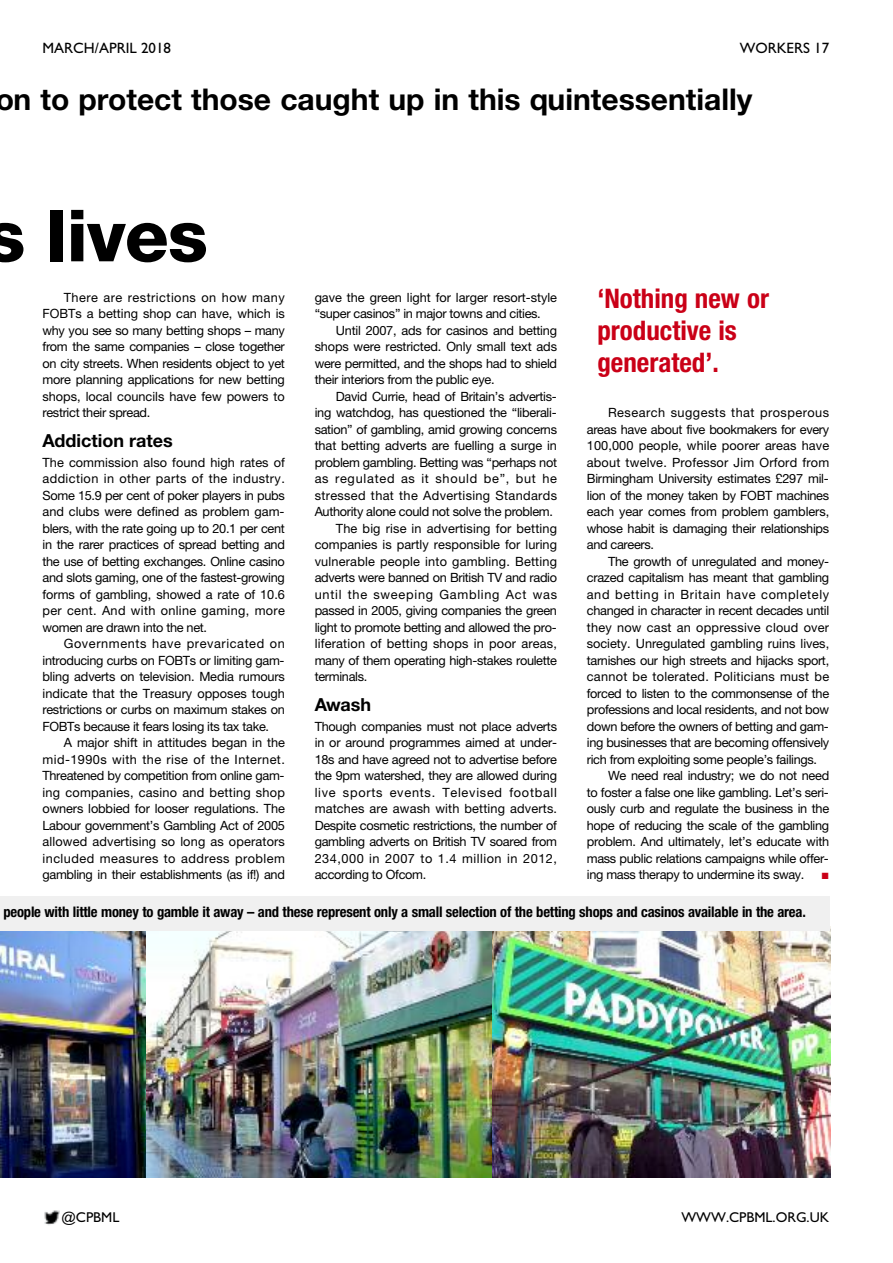
<style>
.page{position:relative;width:893px;height:1263px;background:#fff}
.page>*{position:absolute;margin:0;border:0;box-sizing:border-box;transform-origin:0 0}
.t1{font:800 72px "Helvetica Neue CE";letter-spacing:-.015em;color:#000}
.t2{font:700 30px "Helvetica Neue CE";color:#000}
.t3{font:700 condensed 27px/32.4px "Helvetica Neue LT Std";color:#ca0017}
.t4{font:700 18px "Helvetica Neue CE";color:#000}
.t5{font:15px "Gill Sans";color:#000}
.t6{font:700 condensed 14.7px "Helvetica Neue LT Std";letter-spacing:-.015em;color:#000}
.t7{font:14.25px "Gill Sans";color:#000}
.t8{font:12.75px/16.5px "Helvetica Neue CE";letter-spacing:-.025em;color:#000;text-align:justify}
.t9{font:12.75px "Helvetica Neue CE";color:#000}
.t10{font:12.75px/16.5px "Helvetica Neue CE";letter-spacing:-.005em;color:#000}
.t11{font:12.75px "Helvetica Neue CE";letter-spacing:.015em;color:#000}
.t12{font:12.75px "Helvetica Neue CE";letter-spacing:.02em;color:#000}
.t13{font:12.75px "Helvetica Neue CE";letter-spacing:.06em;color:#000}
.t14{font:12.75px "Helvetica Neue CE";letter-spacing:.025em;color:#000}
.t15{font:12.75px "Helvetica Neue CE";letter-spacing:.01em;color:#000}
.t16{font:12.75px "Helvetica Neue CE";letter-spacing:.05em;color:#000}
.s1{font-family:"Times New Roman";font-weight:700;font-size:13.5px;color:#ca0017}
</style>
<div class="page">
<img style="left:44px;top:1210px;width:16px;height:15px">
<img style="left:0;top:931px;width:147px;height:247px">
<img style="left:147px;top:931px;width:345px;height:247px">
<img style="left:492px;top:927px;width:339px;height:251px">
<div style="left:0;top:896px;width:829px;height:35px;background:#f0f0f0"></div>
<p class="t5" style="left:43px;top:39px;width:130px">MARCH/APRIL 2018</p>
<p class="t5" style="left:740px;top:39px;width:91px">WORKERS 17</p>
<h2 class="t2" style="left:-5px;top:89px;width:759px">on to protect those caught up in this quintessentially</h2>
<h1 class="t1" style="left:-15px;top:210px;width:224px">s lives</h1>
<p class="t8" style="left:43px;top:290px;width:244px;text-indent:21px">There are restrictions on how many FOBTs a betting shop can have, which is why you see so many betting shops – many from the same companies – close together on city streets. When residents object to yet more planning applications for new betting shops, local councils have few powers to restrict their spread.</p>
<h3 class="t4" style="left:43px;top:434px;width:132px">Addiction rates</h3>
<p class="t8" style="left:43px;top:455px;width:244px">The commission also found high rates of addiction in other parts of the industry.<br>Some 15.9 per cent of poker players in pubs and clubs were defined as problem gam&shy;blers, with the rate going up to 20.1 per cent in the rarer practices of spread betting and the use of betting exchanges. Online casino and slots gaming, one of the fastest-growing forms of gambling, showed a rate of 10.6 per cent. And with online gaming, more women are drawn into the net.</p>
<p class="t8" style="left:43px;top:636px;width:244px;text-indent:21px">Governments have prevaricated on introducing curbs on FOBTs or limiting gam&shy;bling adverts on television. Media rumours indicate that the Treasury opposes tough restrictions or curbs on maximum stakes on FOBTs because it fears losing its tax take.</p>
<p class="t8" style="left:43px;top:735px;width:244px;text-indent:21px">A major shift in attitudes began in the mid-1990s with the rise of the Internet.<br>Threatened by competition from online gam&shy;ing companies, casino and betting shop owners lobbied for looser regulations. The Labour government’s Gambling Act of 2005 allowed advertising so long as operators included measures to address problem gambling in their establishments (as if!) and</p>
<p class="t10" style="left:315px;top:290px;width:244px">gave the green light for larger resort-style “super casinos” in major towns and cities.</p>
<p class="t8" style="left:315px;top:323px;width:244px;text-indent:21px">Until 2007, ads for casinos and betting shops were restricted. Only small text ads were permitted, and the shops had to shield their interiors from the public eye.</p>
<p class="t8" style="left:336px;top:389px;width:222px">David Currie, head of Britain’s advertis-</p>
<p class="t8" style="left:315px;top:405px;width:244px">ing watchdog, has questioned the “liberali-</p>
<p class="t8" style="left:315px;top:422px;width:244px">sation” of gambling, amid growing concerns</p>
<p class="t8" style="left:315px;top:438px;width:244px">that betting adverts are fuelling a surge in</p>
<p class="t8" style="left:315px;top:455px;width:244px">problem gambling. Betting was “perhaps not</p>
<p class="t13" style="left:315px;top:474px;width:244px">as regulated as it should be”, but he</p>
<p class="t14" style="left:315px;top:490px;width:244px">stressed that the Advertising Standards</p>
<p class="t8" style="left:315px;top:504px;width:240px">Authority alone could not solve the problem.</p>
<p class="t15" style="left:336px;top:523px;width:223px">The big rise in advertising for betting</p>
<p class="t9" style="left:315px;top:540px;width:244px">companies is partly responsible for luring</p>
<p class="t11" style="left:315px;top:556px;width:244px">vulnerable people into gambling. Betting</p>
<p class="t8" style="left:315px;top:570px;width:244px">adverts were banned on British TV and radio</p>
<p class="t13" style="left:315px;top:589px;width:244px">until the sweeping Gambling Act was</p>
<p class="t8" style="left:315px;top:603px;width:244px">passed in 2005, giving companies the green</p>
<p class="t8" style="left:315px;top:620px;width:244px">light to promote betting and allowed the pro-</p>
<p class="t11" style="left:315px;top:639px;width:244px">liferation of betting shops in poor areas,</p>
<p class="t8" style="left:315px;top:653px;width:244px">many of them operating high-stakes roulette</p>
<p class="t8" style="left:315px;top:669px;width:54px">terminals.</p>
<h3 class="t4" style="left:315px;top:698px;width:58px">Awash</h3>
<p class="t8" style="left:315px;top:719px;width:244px">Though companies must not place adverts in or around programmes aimed at under-18s and have agreed not to advertise before the 9pm watershed, they are allowed during live sports events. Televised football matches are awash with betting adverts.<br>Despite cosmetic restrictions, the number of gambling adverts on British TV soared from 234,000 in 2007 to 1.4 million in 2012, according to Ofcom.</p>
<h3 class="t3" style="left:597px;top:284px;width:173px">‘Nothing new or productive is generated’.</h3>
<p class="t8" style="left:587px;top:405px;width:244px;text-indent:21px">Research suggests that prosperous areas have about five bookmakers for every 100,000 people, while poorer areas have about twelve. Professor Jim Orford from Birmingham University estimates £297 mil&shy;lion of the money taken by FOBT machines each year comes from problem gamblers, whose habit is damaging their relationships and careers.</p>
<p class="t8" style="left:608px;top:554px;width:223px">The growth of unregulated and money-</p>
<p class="t8" style="left:587px;top:570px;width:244px">crazed capitalism has meant that gambling</p>
<p class="t16" style="left:587px;top:589px;width:244px">and betting in Britain have completely</p>
<p class="t8" style="left:587px;top:603px;width:244px">changed in character in recent decades until</p>
<p class="t12" style="left:587px;top:622px;width:244px">they now cast an oppressive cloud over</p>
<p class="t9" style="left:587px;top:639px;width:244px">society. Unregulated gambling ruins lives,</p>
<p class="t8" style="left:587px;top:653px;width:244px">tarnishes our high streets and hijacks sport,</p>
<p class="t12" style="left:587px;top:672px;width:244px">cannot be tolerated. Politicians must be</p>
<p class="t8" style="left:587px;top:686px;width:244px">forced to listen to the commonsense of the</p>
<p class="t8" style="left:587px;top:702px;width:244px">professions and local residents, and not bow</p>
<p class="t8" style="left:587px;top:719px;width:244px">down before the owners of betting and gam-</p>
<p class="t8" style="left:587px;top:735px;width:244px">ing businesses that are becoming offensively</p>
<p class="t8" style="left:587px;top:752px;width:232px">rich from exploiting some people’s failings.</p>
<p class="t8" style="left:608px;top:768px;width:223px">We need real industry; we do not need</p>
<p class="t8" style="left:587px;top:785px;width:244px">to foster a false one like gambling. Let’s seri-</p>
<p class="t8" style="left:587px;top:801px;width:244px">ously curb and regulate the business in the</p>
<p class="t8" style="left:587px;top:818px;width:244px">hope of reducing the scale of the gambling</p>
<p class="t8" style="left:587px;top:834px;width:244px">problem. And ultimately, let’s educate with</p>
<p class="t8" style="left:587px;top:851px;width:244px">mass public relations campaigns while offer-</p>
<p class="t8" style="left:587px;top:867px;width:244px">ing mass therapy to undermine its sway. <span class="s1">■</span></p>
<p class="t6" style="left:3px;top:906px;width:804px">people with little money to gamble it away – and these represent only a small selection of the betting shops and casinos available in the area.</p>
<p class="t7" style="left:62px;top:1208px;width:59px">@CPBML</p>
<p class="t7" style="left:681px;top:1208px;width:149px">WWW.CPBML.ORG.UK</p>
</div>
